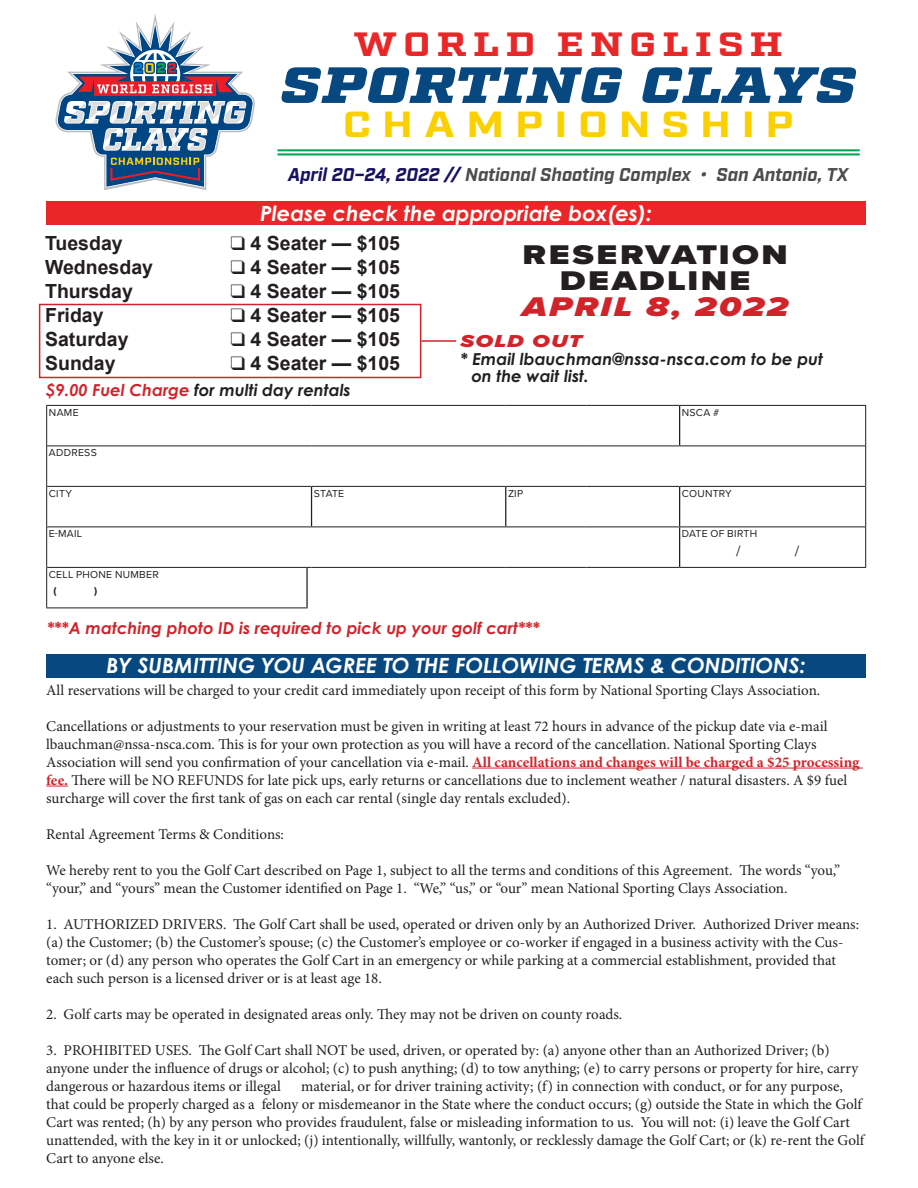
<style>
.page{position:relative;width:918px;height:1188px;background:#fff}
.page>*{position:absolute;margin:0;border:0;box-sizing:border-box;transform-origin:0 0}
.t1{font:italic 900 50.85px "Factoria";letter-spacing:.025em;color:#074881;scale:1.25 1}
.t2{font:700 36.3px "Industry";letter-spacing:.23em;color:#fad000;scale:1.25 1}
.t3{font:700 33.6px "Factoria";letter-spacing:.14em;color:#ea2728;scale:1.25 1}
.t4{font:900 28.05px/25.8px "Proxima Nova";letter-spacing:.07em;color:#231f20;text-align:center;scale:1.25 1}
.t5{font:italic 900 28.05px "Proxima Nova";letter-spacing:.065em;color:#d1232a;scale:1.25 1}
.t6{font:italic 700 21px "Century Gothic Pro";color:#fff}
.t7{font:700 19.5px "Arial";color:#231f20}
.t8{font:italic 700 18.45px "Industry";letter-spacing:-.005em;color:#4d4d4d}
.t9{font:italic 900 18px "Proxima Nova";letter-spacing:.06em;color:#d1232a;scale:1.25 1}
.t10{font:italic 700 16.5px/16.8px "Century Gothic Pro";color:#231f20}
.t11{font:italic 700 16.5px "Century Gothic Pro";color:#d1232a}
.t12{font:15px/18px "Minion Pro";letter-spacing:-.005em;color:#231f20}
.t13{font:15px "Proxima Nova";color:#231f20}
.t14{font:10.5px "Proxima Nova";letter-spacing:.025em;color:#231f20}
.t15{font:700 10.5px "Proxima Nova";color:#231f20}
.s1{color:#181162}
.s2{color:#d1232a}
.s3{font-weight:700;color:#d1232a}
</style>
<div class="page">
<hr style="left:679px;top:406px;width:1px;height:39px;background:#231f20">
<hr style="left:311px;top:487px;width:1px;height:39px;background:#231f20">
<hr style="left:505px;top:487px;width:1px;height:39px;background:#231f20">
<hr style="left:679px;top:487px;width:1px;height:39px;background:#231f20">
<hr style="left:679px;top:527px;width:1px;height:40px;background:#231f20">
<hr style="left:46px;top:405px;width:261px;height:1px;background:#231f20">
<hr style="left:312px;top:405px;width:194px;height:1px;background:#231f20">
<hr style="left:506px;top:405px;width:80px;height:1px;background:#231f20">
<hr style="left:586px;top:405px;width:94px;height:1px;background:#231f20">
<hr style="left:680px;top:405px;width:186px;height:1px;background:#231f20">
<hr style="left:47px;top:445px;width:260px;height:1px;background:#231f20">
<hr style="left:312px;top:445px;width:194px;height:1px;background:#231f20">
<hr style="left:506px;top:445px;width:80px;height:1px;background:#231f20">
<hr style="left:586px;top:445px;width:94px;height:1px;background:#231f20">
<hr style="left:680px;top:445px;width:185px;height:1px;background:#231f20">
<hr style="left:47px;top:486px;width:260px;height:1px;background:#231f20">
<hr style="left:312px;top:486px;width:194px;height:1px;background:#231f20">
<hr style="left:506px;top:486px;width:80px;height:1px;background:#231f20">
<hr style="left:586px;top:486px;width:94px;height:1px;background:#231f20">
<hr style="left:680px;top:486px;width:185px;height:1px;background:#231f20">
<hr style="left:47px;top:526px;width:260px;height:1px;background:#231f20">
<hr style="left:312px;top:526px;width:194px;height:1px;background:#231f20">
<hr style="left:506px;top:526px;width:80px;height:1px;background:#231f20">
<hr style="left:586px;top:526px;width:94px;height:1px;background:#231f20">
<hr style="left:680px;top:526px;width:185px;height:1px;background:#231f20">
<hr style="left:47px;top:567px;width:260px;height:1px;background:#231f20">
<hr style="left:312px;top:567px;width:194px;height:1px;background:#231f20">
<hr style="left:506px;top:567px;width:80px;height:1px;background:#231f20">
<hr style="left:586px;top:567px;width:94px;height:1px;background:#231f20">
<hr style="left:680px;top:567px;width:186px;height:1px;background:#231f20">
<hr style="left:46px;top:607px;width:262px;height:1px;background:#231f20">
<hr style="left:46px;top:406px;width:1px;height:40px;background:#231f20">
<hr style="left:865px;top:406px;width:1px;height:40px;background:#231f20">
<hr style="left:46px;top:446px;width:1px;height:40px;background:#231f20">
<hr style="left:865px;top:446px;width:1px;height:40px;background:#231f20">
<hr style="left:46px;top:486px;width:1px;height:41px;background:#231f20">
<hr style="left:865px;top:486px;width:1px;height:41px;background:#231f20">
<hr style="left:46px;top:527px;width:1px;height:40px;background:#231f20">
<hr style="left:865px;top:527px;width:1px;height:40px;background:#231f20">
<hr style="left:46px;top:567px;width:1px;height:40px;background:#231f20">
<hr style="left:306px;top:568px;width:2px;height:39px;background:#231f20">
<div style="left:46px;top:201px;width:820px;height:24px;background:#ea2728"></div>
<div style="left:46px;top:654px;width:820px;height:24px;background:#074881"></div>
<hr style="left:472px;top:768px;width:391px;height:1px;background:#d1232a">
<svg style="left:46px;top:786px;width:22px;height:1px"></svg>
<hr style="left:277px;top:149px;width:583px;height:2px;background:#00a753">
<hr style="left:277px;top:153px;width:583px;height:2px;background:#00a753">
<svg style="left:55px;top:14px;width:200px;height:176px"></svg>
<div style="left:39px;top:304px;width:382px;height:74px;border:2px solid #d1232a"></div>
<hr style="left:421px;top:340px;width:35px;height:2px;background:#d1232a">
<p class="t3" style="left:353px;top:24px;width:345px">WORLD ENGLISH</p>
<p class="t1" style="left:281px;top:55px;width:461px">SPORTING CLAYS</p>
<p class="t2" style="left:343px;top:103px;width:362px">CHAMPIONSHIP</p>
<p class="t8" style="left:288px;top:164px;width:562px"><span class="s1">April 20–24, 2022 //</span> National Shooting Complex • San Antonio, TX</p>
<p class="t6" style="left:260px;top:200px;width:393px">Please check the appropriate box(es):</p>
<p class="t7" style="left:45px;top:231px;width:79px">Tuesday</p>
<p class="t7" style="left:230px;top:231px;width:171px">❑ 4 Seater — $105</p>
<p class="t7" style="left:45px;top:255px;width:110px">Wednesday</p>
<p class="t7" style="left:230px;top:255px;width:171px">❑ 4 Seater — $105</p>
<p class="t7" style="left:45px;top:279px;width:89px">Thursday</p>
<p class="t7" style="left:230px;top:279px;width:171px">❑ 4 Seater — $105</p>
<p class="t7" style="left:45px;top:303px;width:60px">Friday</p>
<p class="t7" style="left:230px;top:303px;width:171px">❑ 4 Seater — $105</p>
<p class="t7" style="left:45px;top:327px;width:85px">Saturday</p>
<p class="t7" style="left:230px;top:327px;width:171px">❑ 4 Seater — $105</p>
<p class="t7" style="left:45px;top:351px;width:72px">Sunday</p>
<p class="t7" style="left:230px;top:351px;width:171px">❑ 4 Seater — $105</p>
<p class="t10" style="left:46px;top:381px;width:306px"><span class="s2">$9.00 Fuel Charge</span> for multi day rentals</p>
<p class="t4" style="left:523px;top:242px;width:214px">RESERVATION<br>DEADLINE</p>
<p class="t5" style="left:522px;top:286px;width:214px">APRIL 8, 2022</p>
<p class="t9" style="left:460px;top:328px;width:99px">SOLD OUT</p>
<p class="t10" style="left:471px;top:351px;width:353px;text-indent:-11px">* Email lbauchman@nssa-nsca.com to be put on the wait list.</p>
<p class="t14" style="left:49px;top:404px;width:31px">NAME</p>
<p class="t14" style="left:682px;top:404px;width:39px">NSCA #</p>
<p class="t14" style="left:49px;top:445px;width:49px">ADDRESS</p>
<p class="t14" style="left:49px;top:485px;width:25px">CITY</p>
<p class="t14" style="left:314px;top:485px;width:32px">STATE</p>
<p class="t14" style="left:508px;top:485px;width:17px">ZIP</p>
<p class="t14" style="left:682px;top:485px;width:51px">COUNTRY</p>
<p class="t14" style="left:49px;top:526px;width:35px">E-MAIL</p>
<p class="t14" style="left:682px;top:526px;width:77px">DATE OF BIRTH</p>
<p class="t13" style="left:736px;top:540px;width:6px">/</p>
<p class="t13" style="left:795px;top:540px;width:6px">/</p>
<p class="t14" style="left:49px;top:566px;width:111px">CELL PHONE NUMBER</p>
<p class="t15" style="left:53px;top:584px;width:5px">(</p>
<p class="t15" style="left:94px;top:584px;width:5px">)</p>
<p class="t11" style="left:47px;top:617px;width:494px">***A matching photo ID is required to pick up your golf cart***</p>
<p class="t6" style="left:107px;top:652px;width:700px">BY SUBMITTING YOU AGREE TO THE FOLLOWING TERMS &amp; CONDITIONS:</p>
<p class="t12" style="left:46px;top:681px;width:776px">All reservations will be charged to your credit card immediately upon receipt of this form by National Sporting Clays Association.</p>
<p class="t12" style="left:46px;top:717px;width:815px">Cancellations or adjustments to your reservation must be given in writing at least 72 hours in advance of the pickup date via e-mail lbauchman@nssa-nsca.com. This is for your own protection as you will have a record of the cancellation. National Sporting Clays Association will send you confirmation of your cancellation via e-mail. <span class="s3">All cancellations and changes will be charged a $25 processing fee.</span> There will be NO REFUNDS for late pick ups, early returns or cancellations due to inclement weather / natural disasters. A $9 fuel surcharge will cover the first tank of gas on each car rental (single day rentals excluded).</p>
<p class="t12" style="left:46px;top:825px;width:239px">Rental Agreement Terms &amp; Conditions:</p>
<p class="t12" style="left:46px;top:861px;width:796px">We hereby rent to you the Golf Cart described on Page 1, subject to all the terms and conditions of this Agreement. The words “you,” “your,” and “yours” mean the Customer identified on Page 1. “We,” “us,” or “our” mean National Sporting Clays Association.</p>
<p class="t12" style="left:46px;top:915px;width:814px">1. AUTHORIZED DRIVERS. The Golf Cart shall be used, operated or driven only by an Authorized Driver. Authorized Driver means: (a) the Customer; (b) the Customer’s spouse; (c) the Customer’s employee or co-worker if engaged in a business activity with the Cus&shy;tomer; or (d) any person who operates the Golf Cart in an emergency or while parking at a commercial establishment, provided that each such person is a licensed driver or is at least age 18.</p>
<p class="t12" style="left:46px;top:1005px;width:578px">2. Golf carts may be operated in designated areas only. They may not be driven on county roads.</p>
<p class="t12" style="left:46px;top:1041px;width:814px">3. PROHIBITED USES. The Golf Cart shall NOT be used, driven, or operated by: (a) anyone other than an Authorized Driver; (b) anyone under the influence of drugs or alcohol; (c) to push anything; (d) to tow anything; (e) to carry persons or property for hire, carry dangerous or hazardous items or illegal</p>
<p class="t12" style="left:46px;top:1077px;width:820px;text-indent:255px">material, or for driver training activity; (f) in connection with conduct, or for any purpose, that could be properly charged as a felony or misdemeanor in the State where the conduct occurs; (g) outside the State in which the Golf Cart was rented; (h) by any person who provides fraudulent, false or misleading information to us. You will not: (i) leave the Golf Cart unattended, with the key in it or unlocked; (j) intentionally, willfully, wantonly, or recklessly damage the Golf Cart; or (k) re-rent the Golf Cart to anyone else.</p>
</div>
